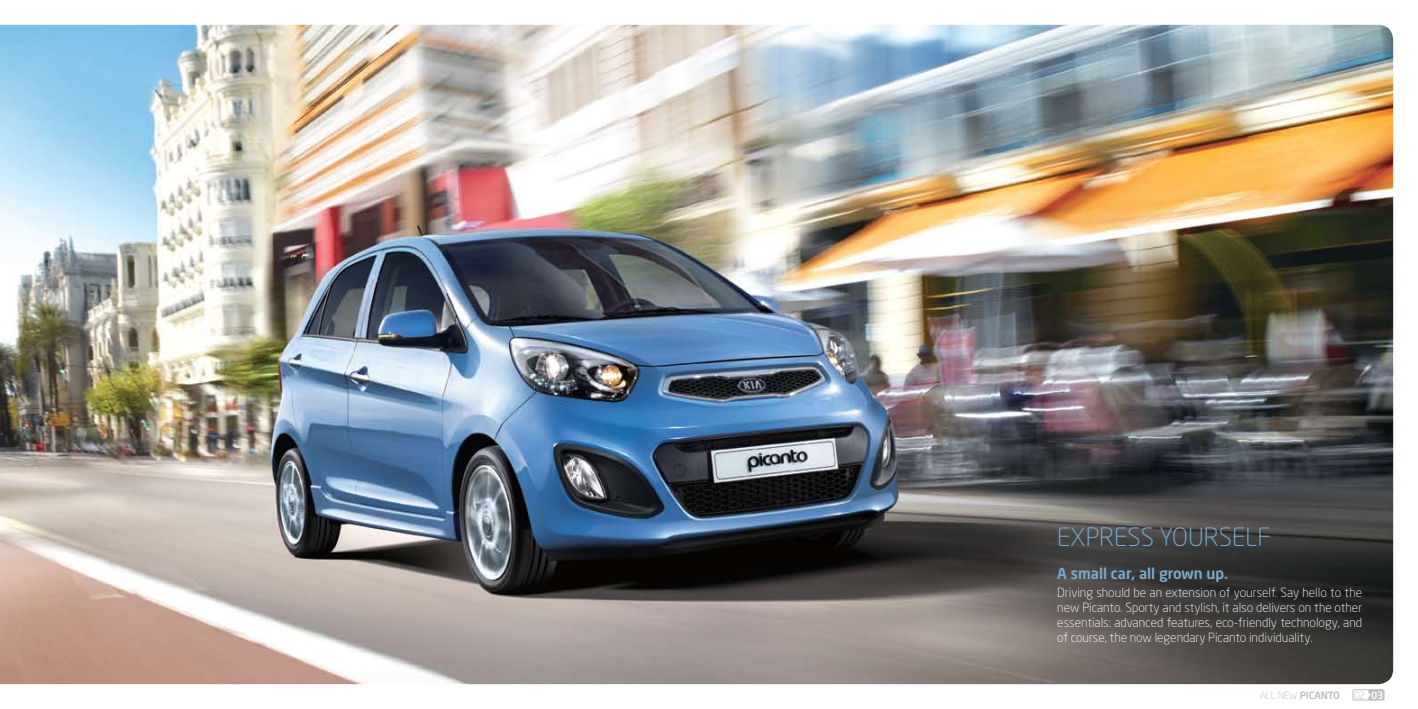
<style>
.page{position:relative;width:1418px;height:709px;background:#fff}
.page>*{position:absolute;margin:0;border:0;box-sizing:border-box;transform-origin:0 0}
.t1{font:300 25px "Neo Sans Pro Cyr";color:#78aed3}
.t2{font:500 15px "Neo Sans Pro Cyr";color:#78aed3}
.t3{font:300 12.5px/15px "Neo Sans Pro Cyr";color:#fff;text-align:justify}
.t4{font:500 10px "Neo Sans Pro Cyr";color:#bcbdc0}
.t5{font:300 10px "Neo Sans Pro Cyr";color:#bcbdc0}
.s1{font-weight:300}
.s2{font-weight:500;color:#fff}
</style>
<div class="page">
<img style="left:0;top:25px;width:1393px;height:659px">
<div style="left:1352px;top:689px;width:32px;height:11px;border:1px solid #bcbdc0;border-radius:2px"></div>
<div style="left:1371px;top:689px;width:12px;height:11px;background:#bcbdc0;border-radius:2px"></div>
<svg style="left:1368px;top:689px;width:4px;height:11px"></svg>
<h1 class="t1" style="left:1057px;top:522px;width:70px">Express</h1>
<h1 class="t1" style="left:1159px;top:522px;width:109px">you rself</h1>
<p class="t2" style="left:1057px;top:564px;width:172px">A small car, all grown up.</p>
<p class="t3" style="left:1057px;top:584px;width:306px">Driving should be an extension of yourself. Say hello to the new Picanto. Sporty and stylish, it also delivers on the other essentials: advanced features, eco-friendly technology, and of course, the now legendary Picanto individuality.</p>
<p class="t4" style="left:1259px;top:689px;width:82px"><span class="s1">ALL NEW</span> PICANTO</p>
<p class="t5" style="left:1354px;top:689px;width:31px">02 <span class="s2">03</span></p>
</div>
